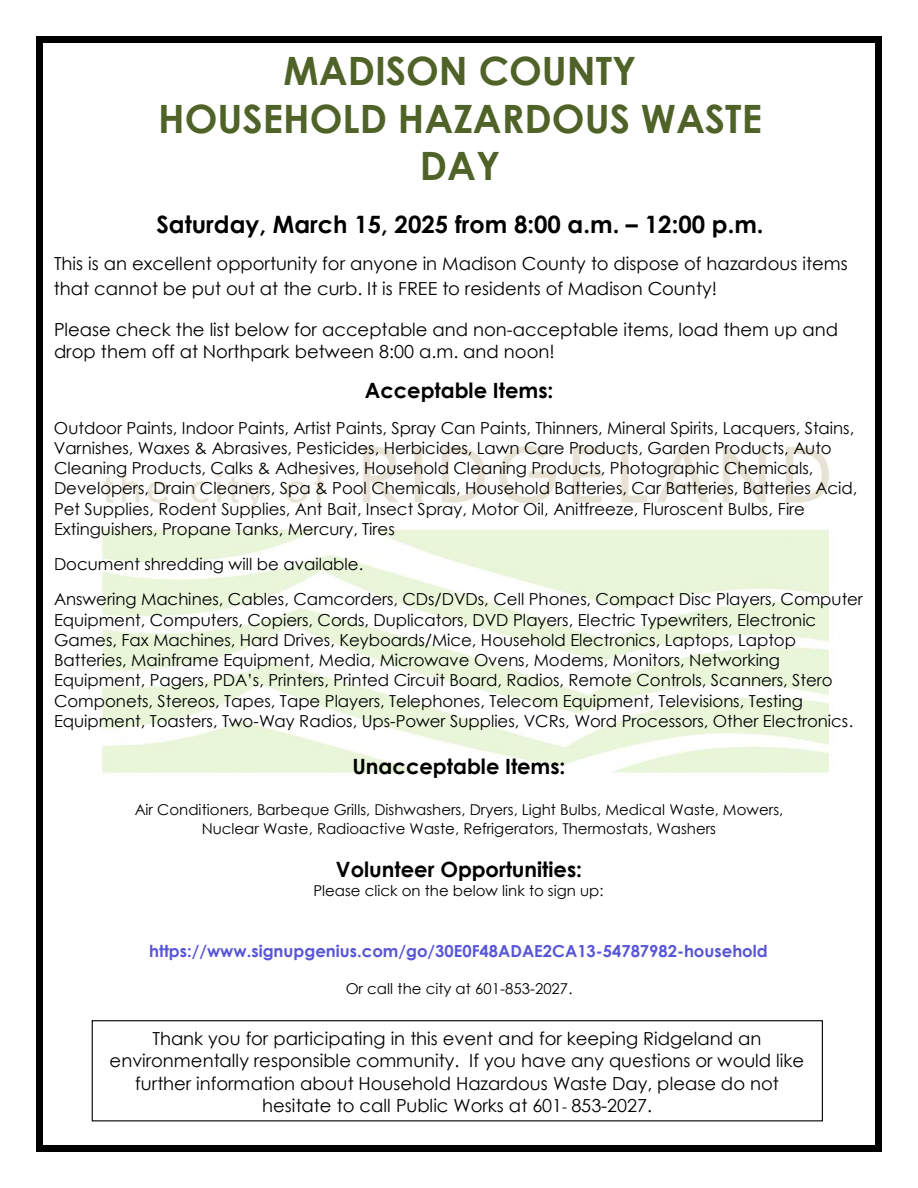
<style>
.page{position:relative;width:918px;height:1188px;background:#fff}
.page>*{position:absolute;margin:0;border:0;box-sizing:border-box;transform-origin:0 0}
.t1{font:700 39px/47.7px "Century Gothic";color:#4f6228;text-align:center}
.t2{font:700 24px "Century Gothic";color:#000}
.t3{font:700 21px "Century Gothic";color:#000}
.t4{font:18px/22px "Century Gothic";color:#000}
.t5{font:16.5px/20.2px "Century Gothic";color:#000}
.t6{font:700 16.5px "Century Gothic";color:#5856d6}
.t7{font:15px/18.3px "Century Gothic";color:#000;text-align:center}
.s1{font-size:15px}
</style>
<div class="page">
<img style="left:101px;top:446px;width:728px;height:327px">
<div style="left:92px;top:1020px;width:731px;height:101px;border:1px solid #000"></div>
<div style="left:36px;top:36px;width:7px;height:7px;background:#000"></div>
<div style="left:43px;top:36px;width:833px;height:7px;background:#000"></div>
<div style="left:876px;top:36px;width:6px;height:7px;background:#000"></div>
<div style="left:36px;top:43px;width:7px;height:1103px;background:#000"></div>
<div style="left:876px;top:43px;width:6px;height:1103px;background:#000"></div>
<div style="left:36px;top:1146px;width:7px;height:6px;background:#000"></div>
<div style="left:43px;top:1146px;width:833px;height:6px;background:#000"></div>
<svg style="left:876px;top:1146px;width:6px;height:6px"></svg>
<p class="t1" style="left:158px;top:46px;width:605px">MADISON COUNTY<br>HOUSEHOLD HAZARDOUS WASTE<br>DAY</p>
<p class="t2" style="left:156px;top:209px;width:609px">Saturday, March 15, 2025 from 8:00 a.m. – 12:00 p.m.</p>
<p class="t4" style="left:54px;top:250px;width:795px;line-height:25.3px">This is an excellent opportunity for anyone in Madison County to dispose of hazardous items that cannot be put out at the curb. It is FREE to residents of Madison County!</p>
<p class="t4" style="left:54px;top:317px;width:786px">Please check the list below for acceptable and non-acceptable items, load them up and drop them off at Northpark between 8:00 a.m. and noon!</p>
<p class="t3" style="left:365px;top:377px;width:190px">Acceptable Items:</p>
<p class="t5" style="left:54px;top:417px;width:805px">Outdoor Paints, Indoor Paints, Artist Paints, Spray Can Paints, Thinners, Mineral Spirits, Lacquers, Stains, Varnishes, Waxes &amp; Abrasives, Pesticides, Herbicides, Lawn Care Products, Garden Products, Auto Cleaning Products, Calks &amp; Adhesives, Household Cleaning Products, Photographic Chemicals, Developers, Drain Cleaners, Spa &amp; Pool Chemicals, Household Batteries, Car Batteries, Batteries Acid, Pet Supplies, Rodent Supplies, Ant Bait, Insect Spray, Motor Oil, Anitfreeze, Fluroscent Bulbs, Fire Extinguishers, Propane Tanks, Mercury, Tires</p>
<p class="t5" style="left:54px;top:547px;width:810px;line-height:35.1px">Document shredding will be available.<br>Answering Machines, Cables, Camcorders, CDs/DVDs, Cell Phones, Compact Disc Players, Computer</p>
<p class="t5" style="left:54px;top:609px;width:801px">Equipment, Computers, Copiers, Cords, Duplicators, DVD Players, Electric Typewriters, Electronic Games, Fax Machines, Hard Drives, Keyboards/Mice, Household Electronics, Laptops, Laptop Batteries, Mainframe Equipment, Media, Microwave Ovens, Modems, Monitors, Networking Equipment, Pagers, PDA’s, Printers, Printed Circuit Board, Radios, Remote Controls, Scanners, Stero Componets, Stereos, Tapes, Tape Players, Telephones, Telecom Equipment, Televisions, Testing Equipment, Toasters, Two-Way Radios, Ups-Power Supplies, VCRs, Word Processors, Other Electronics.</p>
<p class="t3" style="left:353px;top:752px;width:214px">Unacceptable Items:</p>
<p class="t7" style="left:135px;top:800px;width:650px">Air Conditioners, Barbeque Grills, Dishwashers, Dryers, Light Bulbs, Medical Waste, Mowers,<br>Nuclear Waste, Radioactive Waste, Refrigerators, Thermostats, Washers</p>
<p class="t3" style="left:336px;top:855px;width:248px">Volunteer Opportunities:</p>
<p class="t7" style="left:313px;top:881px;width:292px">Please click on the below link to sign up:</p>
<p class="t6" style="left:149px;top:939px;width:620px">https://www.signupgenius.com/go/30E0F48ADAE2CA13-54787982-household</p>
<p class="t7" style="left:346px;top:979px;width:228px">Or call the city at 601-853-2027.</p>
<p class="t4" style="left:110px;top:1027px;width:696px;text-align:center">Thank you for participating in this event and for keeping Ridgeland an environmentally responsible community. If you have any questions or would like further information about Household Hazardous Waste Day, please do not hesitate to call Public Works at 601<span class="s1">-</span> 853-2027.</p>
</div>
